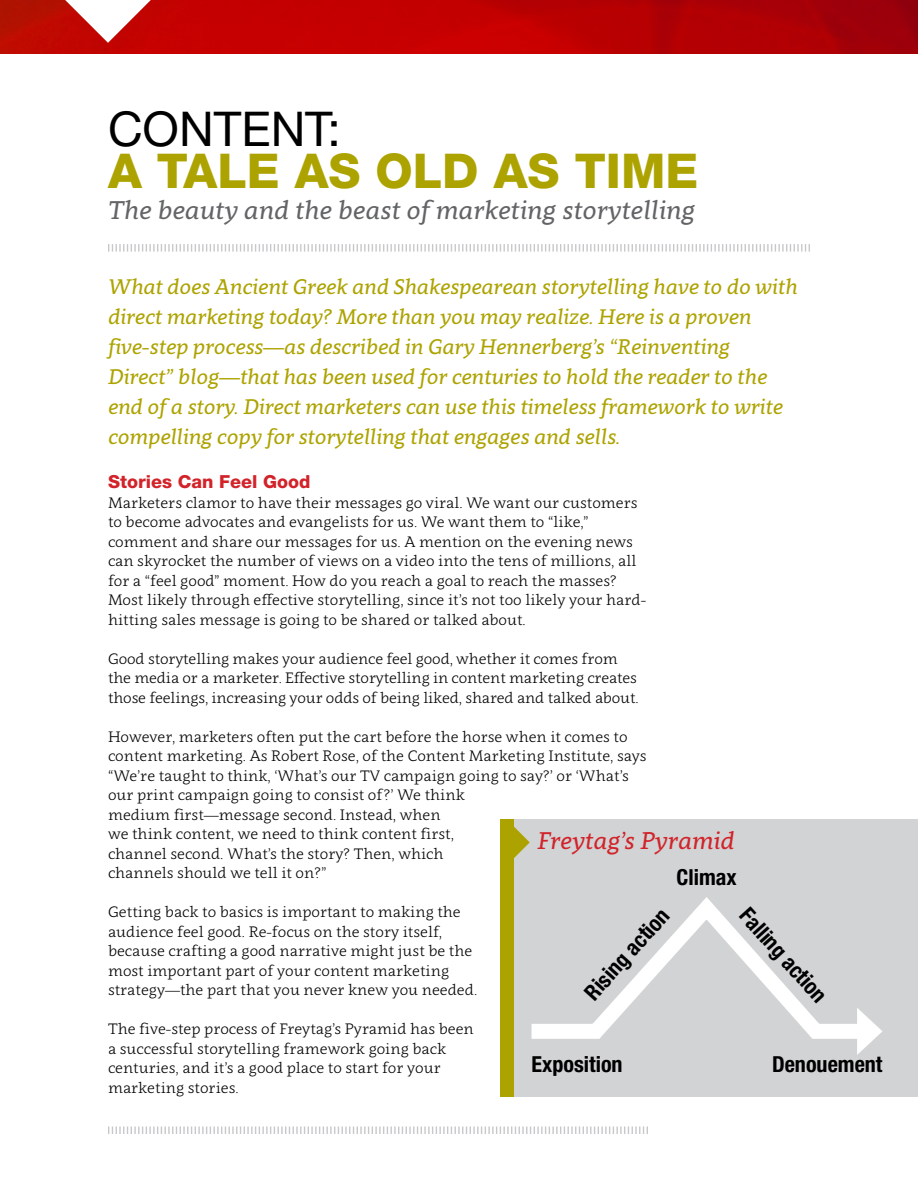
<style>
.page{position:relative;width:918px;height:1188px;background:#fff}
.page>*{position:absolute;margin:0;border:0;box-sizing:border-box;transform-origin:0 0}
.t1{font:800 48px "Helvetica Neue LT Std";color:#ada300}
.t2{font:48px "Helvetica Neue";color:#000}
.t3{font:italic 25.5px "Clavo";color:#636466}
.t4{font:italic 24px "Clavo";color:#d2232a}
.t5{font:700 condensed 22.05px "Helvetica Neue";color:#000}
.t6{font:italic 21px/30px "Clavo";letter-spacing:-.01em;color:#ada300}
.t7{font:800 18px "Helvetica Neue LT Std";color:#d2232a}
.t8{font:300 15px/19.5px "Clavo";color:#000}
</style>
<div class="page">
<img style="left:0;top:0;width:918px;height:54px">
<svg style="left:0;top:0;width:208px;height:43px"></svg>
<svg style="left:108px;top:1126px;width:540px;height:8px"></svg>
<svg style="left:108px;top:244px;width:702px;height:8px"></svg>
<div style="left:514px;top:819px;width:404px;height:278px;background:#d1d3d4"></div>
<svg style="left:531px;top:897px;width:326px;height:142px"></svg>
<svg style="left:857px;top:1008px;width:26px;height:47px"></svg>
<div style="left:500px;top:819px;width:14px;height:278px;background:#ada300"></div>
<svg style="left:514px;top:826px;width:16px;height:32px"></svg>
<h1 class="t2" style="left:108px;top:100px;width:234px">CONTENT:</h1>
<h1 class="t1" style="left:108px;top:143px;width:592px">A TALE AS OLD AS TIME</h1>
<h2 class="t3" style="left:108px;top:192px;width:589px">The beauty and the beast of marketing storytelling</h2>
<p class="t6" style="left:108px;top:270px;width:691px">What does Ancient Greek and Shakespearean storytelling have to do with direct marketing today? More than you may realize. Here is a proven five-step process—as described in Gary Hennerberg’s “Reinventing Direct” blog—that has been used for centuries to hold the reader to the end of a story. Direct marketers can use this timeless framework to write compelling copy for storytelling that engages and sells.</p>
<p class="t7" style="left:108px;top:471px;width:204px">Stories Can Feel Good</p>
<p class="t8" style="left:108px;top:492px;width:540px">Marketers clamor to have their messages go viral. We want our customers to become advocates and evangelists for us. We want them to “like,” comment and share our messages for us. A mention on the evening news can skyrocket the number of views on a video into the tens of millions, all for a “feel good” moment. How do you reach a goal to reach the masses?<br>Most likely through effective storytelling, since it’s not too likely your hard&shy;hitting sales message is going to be shared or talked about.</p>
<p class="t8" style="left:108px;top:648px;width:532px">Good storytelling makes your audience feel good, whether it comes from the media or a marketer. Effective storytelling in content marketing creates those feelings, increasing your odds of being liked, shared and talked about.</p>
<p class="t8" style="left:108px;top:726px;width:540px">However, marketers often put the cart before the horse when it comes to content marketing. As Robert Rose, of the Content Marketing Institute, says “We’re taught to think, ‘What’s our TV campaign going to say?’ or ‘What’s our print campaign going to consist of?’ We think<br>medium first—message second. Instead, when<br>we think content, we need to think content first,<br>channel second. What’s the story? Then, which<br>channels should we tell it on?”</p>
<p class="t8" style="left:108px;top:902px;width:371px">Getting back to basics is important to making the audience feel good. Re-focus on the story itself, because crafting a good narrative might just be the most important part of your content marketing strategy—the part that you never knew you needed.</p>
<p class="t8" style="left:108px;top:1019px;width:367px">The five-step process of Freytag’s Pyramid has been a successful storytelling framework going back centuries, and it’s a good place to start for your marketing stories.</p>
<h3 class="t4" style="left:537px;top:824px;width:199px">Freytag’s Pyramid</h3>
<h3 class="t5" style="left:677px;top:864px;width:62px">Climax</h3>
<h3 class="t5" style="left:579px;top:987px;width:116px;rotate:-48deg">Rising action</h3>
<h3 class="t5" style="left:754px;top:902px;width:120px;rotate:48deg">Falling action</h3>
<h3 class="t5" style="left:532px;top:1051px;width:93px">Exposition</h3>
<h3 class="t5" style="left:772px;top:1051px;width:112px">Denouement</h3>
</div>
